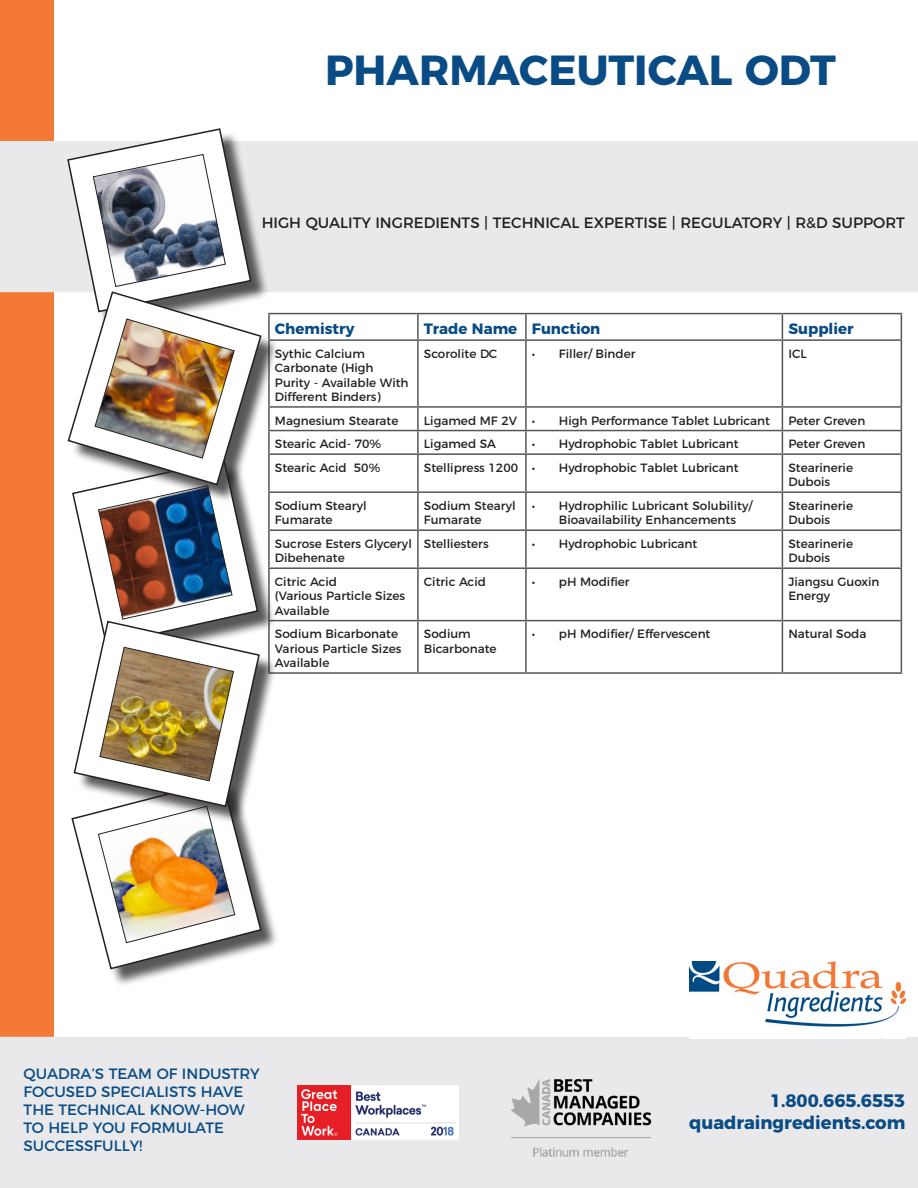
<style>
.page{position:relative;width:918px;height:1188px;background:#fff}
.page>*{position:absolute;margin:0;border:0;box-sizing:border-box;transform-origin:0 0}
.t1{font:700 42px "Montserrat";color:#094b85}
.t2{font:700 18px "Montserrat";color:#094b85}
.t3{font:15px/18px "Montserrat";color:#094b85}
.t4{font:15px "Montserrat";color:#231f20}
.t5{font:700 15px "Montserrat";color:#094b85}
.t6{font:12px/14.4px "Montserrat";color:#231f20}
</style>
<div class="page">
<div style="left:1px;top:1px;width:52px;height:1186px;background:#f47936"></div>
<div style="left:0;top:0;width:54px;height:1188px;border:2px solid #f37937"></div>
<div style="left:1px;top:142px;width:916px;height:149px;background:#e9e9eb"></div>
<div style="left:0;top:141px;width:918px;height:151px;border:2px solid #e9e9eb"></div>
<div style="left:1px;top:1038px;width:916px;height:149px;background:#e9e9eb"></div>
<div style="left:0;top:1037px;width:918px;height:151px;border:2px solid #e9e9eb"></div>
<img style="left:297px;top:1085px;width:162px;height:54px">
<img style="left:510px;top:1079px;width:142px;height:78px">
<hr style="left:417px;top:341px;width:2px;height:65px;background:#555">
<hr style="left:525px;top:341px;width:2px;height:65px;background:#555">
<hr style="left:782px;top:341px;width:1px;height:65px;background:#555">
<hr style="left:901px;top:341px;width:1px;height:65px;background:#555">
<hr style="left:268px;top:406px;width:150px;height:2px;background:#555">
<hr style="left:418px;top:406px;width:108px;height:2px;background:#555">
<hr style="left:417px;top:408px;width:2px;height:22px;background:#555">
<hr style="left:526px;top:406px;width:256px;height:2px;background:#555">
<hr style="left:525px;top:408px;width:2px;height:22px;background:#555">
<hr style="left:782px;top:406px;width:120px;height:2px;background:#555">
<hr style="left:268px;top:430px;width:150px;height:1px;background:#555">
<hr style="left:418px;top:430px;width:108px;height:1px;background:#555">
<hr style="left:417px;top:431px;width:2px;height:22px;background:#555">
<hr style="left:526px;top:430px;width:256px;height:1px;background:#555">
<hr style="left:525px;top:431px;width:2px;height:22px;background:#555">
<hr style="left:782px;top:430px;width:120px;height:1px;background:#555">
<svg style="left:782px;top:408px;width:1px;height:45px"></svg>
<svg style="left:901px;top:408px;width:1px;height:45px"></svg>
<hr style="left:268px;top:453px;width:150px;height:2px;background:#555">
<hr style="left:418px;top:453px;width:108px;height:2px;background:#555">
<hr style="left:417px;top:455px;width:2px;height:36px;background:#555">
<hr style="left:526px;top:453px;width:256px;height:2px;background:#555">
<hr style="left:525px;top:455px;width:2px;height:36px;background:#555">
<hr style="left:782px;top:453px;width:120px;height:2px;background:#555">
<hr style="left:782px;top:455px;width:1px;height:36px;background:#555">
<hr style="left:901px;top:455px;width:1px;height:36px;background:#555">
<hr style="left:268px;top:491px;width:150px;height:2px;background:#555">
<hr style="left:418px;top:491px;width:108px;height:2px;background:#555">
<hr style="left:417px;top:493px;width:2px;height:36px;background:#555">
<hr style="left:526px;top:491px;width:256px;height:2px;background:#555">
<hr style="left:525px;top:493px;width:2px;height:36px;background:#555">
<hr style="left:782px;top:491px;width:120px;height:2px;background:#555">
<hr style="left:782px;top:493px;width:1px;height:36px;background:#555">
<hr style="left:901px;top:493px;width:1px;height:36px;background:#555">
<hr style="left:268px;top:529px;width:150px;height:2px;background:#555">
<hr style="left:418px;top:529px;width:108px;height:2px;background:#555">
<hr style="left:417px;top:531px;width:2px;height:36px;background:#555">
<hr style="left:526px;top:529px;width:256px;height:2px;background:#555">
<hr style="left:525px;top:531px;width:2px;height:36px;background:#555">
<hr style="left:782px;top:529px;width:120px;height:2px;background:#555">
<hr style="left:782px;top:531px;width:1px;height:36px;background:#555">
<hr style="left:901px;top:531px;width:1px;height:36px;background:#555">
<hr style="left:268px;top:567px;width:150px;height:2px;background:#555">
<hr style="left:418px;top:567px;width:108px;height:2px;background:#555">
<hr style="left:417px;top:569px;width:2px;height:51px;background:#555">
<hr style="left:526px;top:567px;width:256px;height:2px;background:#555">
<hr style="left:525px;top:569px;width:2px;height:51px;background:#555">
<hr style="left:782px;top:567px;width:120px;height:2px;background:#555">
<hr style="left:782px;top:569px;width:1px;height:51px;background:#555">
<hr style="left:901px;top:569px;width:1px;height:51px;background:#555">
<hr style="left:268px;top:620px;width:150px;height:1px;background:#555">
<hr style="left:418px;top:620px;width:108px;height:1px;background:#555">
<hr style="left:417px;top:621px;width:2px;height:51px;background:#555">
<hr style="left:526px;top:620px;width:256px;height:1px;background:#555">
<hr style="left:525px;top:621px;width:2px;height:51px;background:#555">
<hr style="left:782px;top:620px;width:120px;height:1px;background:#555">
<hr style="left:782px;top:621px;width:1px;height:51px;background:#555">
<hr style="left:901px;top:621px;width:1px;height:51px;background:#555">
<hr style="left:268px;top:672px;width:150px;height:2px;background:#555">
<hr style="left:418px;top:672px;width:108px;height:2px;background:#555">
<hr style="left:526px;top:672px;width:256px;height:2px;background:#555">
<hr style="left:782px;top:672px;width:120px;height:2px;background:#555">
<hr style="left:268px;top:313px;width:150px;height:1px;background:#555">
<hr style="left:418px;top:313px;width:108px;height:1px;background:#555">
<hr style="left:417px;top:314px;width:2px;height:25px;background:#555">
<hr style="left:526px;top:313px;width:256px;height:1px;background:#555">
<hr style="left:525px;top:314px;width:2px;height:25px;background:#555">
<hr style="left:782px;top:313px;width:120px;height:1px;background:#555">
<svg style="left:782px;top:314px;width:1px;height:25px"></svg>
<svg style="left:901px;top:314px;width:1px;height:25px"></svg>
<hr style="left:268px;top:339px;width:150px;height:2px;background:#555">
<hr style="left:418px;top:339px;width:108px;height:2px;background:#555">
<hr style="left:526px;top:339px;width:256px;height:2px;background:#555">
<hr style="left:782px;top:339px;width:120px;height:2px;background:#555">
<img style="left:689px;top:962px;width:216px;height:77px">
<div style="left:70px;top:131px;width:199px;height:199px;background:#231f20;opacity:.75"></div>
<div style="left:75px;top:462px;width:201px;height:201px;background:#231f20;opacity:.75"></div>
<div style="left:75px;top:783px;width:204px;height:204px;background:#231f20;opacity:.75"></div>
<div style="left:77px;top:624px;width:201px;height:201px;background:#231f20;opacity:.75"></div>
<div style="left:71px;top:295px;width:208px;height:208px;background:#231f20;opacity:.75"></div>
<img style="left:66px;top:128px;width:197px;height:842px">
<p class="t1" style="left:325px;top:36px;width:512px">PHARMACEUTICAL ODT</p>
<p class="t4" style="left:262px;top:210px;width:645px">HIGH QUALITY INGREDIENTS | TECHNICAL EXPERTISE | REGULATORY | R&amp;D SUPPORT</p>
<p class="t5" style="left:275px;top:316px;width:81px">Chemistry</p>
<p class="t5" style="left:424px;top:316px;width:95px">Trade Name</p>
<p class="t5" style="left:532px;top:316px;width:70px">Function</p>
<p class="t5" style="left:788px;top:316px;width:67px">Supplier</p>
<p class="t6" style="left:275px;top:345px;width:135px">Sythic Calcium<br>Carbonate (High<br>Purity ‐ Available With<br>Different Binders)</p>
<p class="t6" style="left:424px;top:345px;width:75px">Scorolite DC</p>
<p class="t6" style="left:532px;top:345px;width:105px">• Filler/ Binder</p>
<p class="t6" style="left:788px;top:345px;width:20px">ICL</p>
<p class="t6" style="left:275px;top:412px;width:125px">Magnesium Stearate</p>
<p class="t6" style="left:424px;top:412px;width:95px">Ligamed MF 2V</p>
<p class="t6" style="left:532px;top:412px;width:240px">• High Performance Tablet Lubricant</p>
<p class="t6" style="left:788px;top:412px;width:78px">Peter Greven</p>
<p class="t6" style="left:275px;top:436px;width:108px">Stearic Acid‐ 70%</p>
<p class="t6" style="left:424px;top:436px;width:74px">Ligamed SA</p>
<p class="t6" style="left:532px;top:436px;width:208px">• Hydrophobic Tablet Lubricant</p>
<p class="t6" style="left:788px;top:436px;width:78px">Peter Greven</p>
<p class="t6" style="left:275px;top:459px;width:107px">Stearic Acid 50%</p>
<p class="t6" style="left:424px;top:459px;width:96px">Stellipress 1200</p>
<p class="t6" style="left:532px;top:459px;width:208px">• Hydrophobic Tablet Lubricant</p>
<p class="t6" style="left:788px;top:459px;width:66px">Stearinerie<br>Dubois</p>
<p class="t6" style="left:275px;top:497px;width:93px">Sodium Stearyl<br>Fumarate</p>
<p class="t6" style="left:424px;top:497px;width:93px">Sodium Stearyl<br>Fumarate</p>
<p class="t6" style="left:559px;top:497px;width:195px;text-indent:-27px">• Hydrophilic Lubricant Solubility/<br>Bioavailability Enhancements</p>
<p class="t6" style="left:788px;top:497px;width:66px">Stearinerie<br>Dubois</p>
<p class="t6" style="left:275px;top:535px;width:138px">Sucrose Esters Glyceryl<br>Dibehenate</p>
<p class="t6" style="left:424px;top:535px;width:66px">Stelliesters</p>
<p class="t6" style="left:532px;top:535px;width:167px">• Hydrophobic Lubricant</p>
<p class="t6" style="left:788px;top:535px;width:66px">Stearinerie<br>Dubois</p>
<p class="t6" style="left:275px;top:573px;width:132px">Citric Acid<br>(Various Particle Sizes<br>Available</p>
<p class="t6" style="left:424px;top:573px;width:64px">Citric Acid</p>
<p class="t6" style="left:532px;top:573px;width:99px">• pH Modifier</p>
<p class="t6" style="left:788px;top:573px;width:93px">Jiangsu Guoxin<br>Energy</p>
<p class="t6" style="left:275px;top:626px;width:128px">Sodium Bicarbonate<br>Various Particle Sizes<br>Available</p>
<p class="t6" style="left:424px;top:626px;width:74px">Sodium<br>Bicarbonate</p>
<p class="t6" style="left:532px;top:626px;width:180px">• pH Modifier/ Effervescent</p>
<p class="t6" style="left:788px;top:626px;width:80px">Natural Soda</p>
<p class="t3" style="left:24px;top:1064px;width:238px">QUADRA’S TEAM OF INDUSTRY<br>FOCUSED SPECIALISTS HAVE<br>THE TECHNICAL KNOW-HOW<br>TO HELP YOU FORMULATE<br>SUCCESSFULLY!</p>
<p class="t2" style="left:770px;top:1086px;width:137px">1.800.665.6553</p>
<p class="t2" style="left:689px;top:1107px;width:218px">quadraingredients.com</p>
</div>
